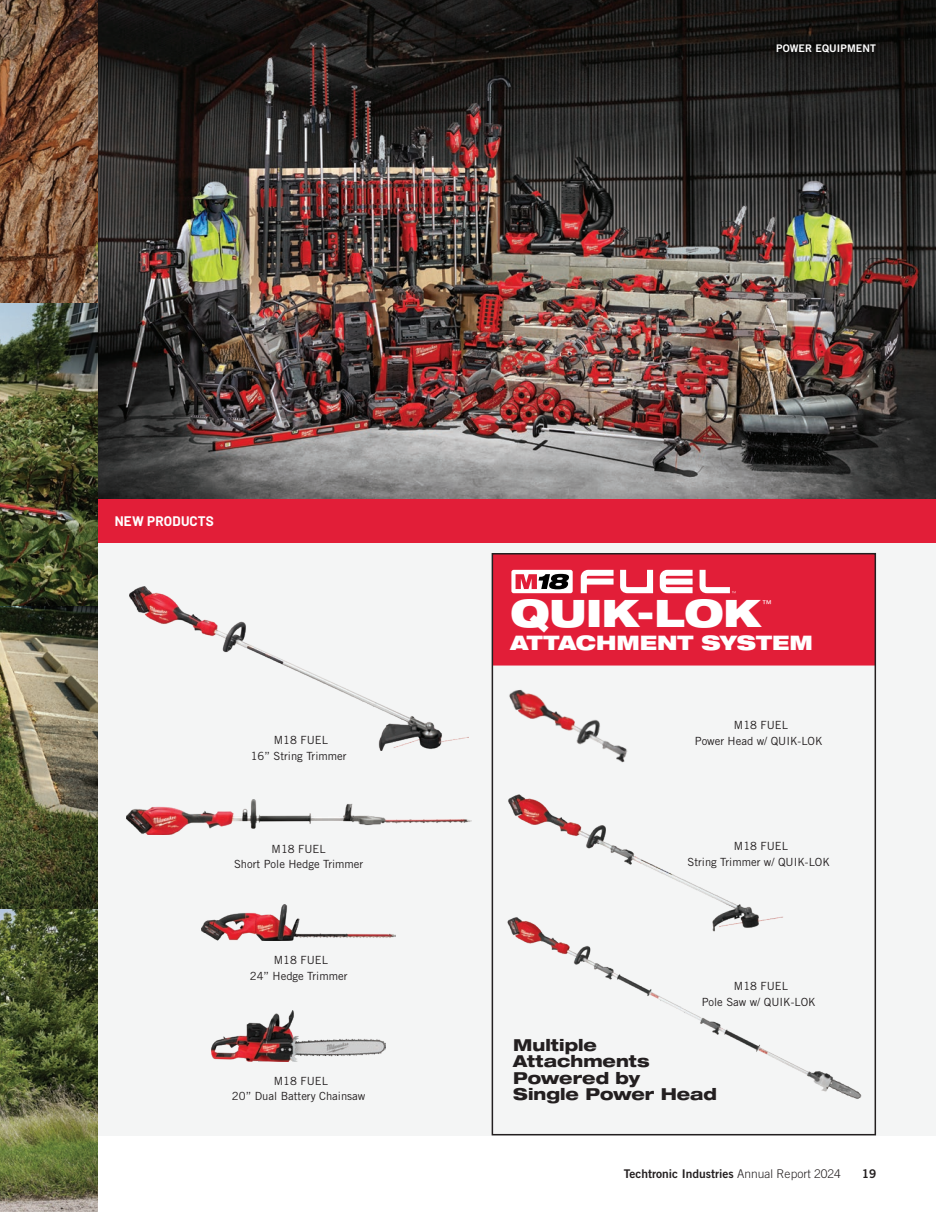
<style>
.page{position:relative;width:936px;height:1212px;background:#fff}
.page>*{position:absolute;margin:0;border:0;box-sizing:border-box;transform-origin:0 0}
.t1{font:900 expanded 37.95px "Helvetica Neue LT Std";letter-spacing:-.005em;color:#fff}
.t2{font:900 expanded 20.1px "Helvetica Neue LT Std";letter-spacing:-.005em;color:#fff}
.t3{font:800 expanded 16.5px/16.5px "Helvetica Neue LT Std";color:#231f20}
.t4{font:700 13.5px "Barlow";letter-spacing:.015em;color:#fff}
.t5{font:12px "Trade Gothic LT Pro Bd 2";color:#231f20}
.t6{font:11.25px/15.8px "Trade Gothic LT Pro";color:#231f20;text-align:center}
.t7{font:10.5px "Trade Gothic LT Pro Bd 2";letter-spacing:.01em;color:#fff}
.t8{font:9.45px "Helvetica Neue LT Std";color:#fff}
.s1{font-family:"Trade Gothic LT Pro";font-weight:300}
</style>
<div class="page">
<div style="left:98px;top:497px;width:837px;height:638px;background:#f4f5f5"></div>
<div style="left:98px;top:497px;width:837px;height:46px;background:#e21e38"></div>
<div style="left:492px;top:554px;width:383px;height:111px;background:#e21e38"></div>
<img style="left:515px;top:936px;width:347px;height:163px">
<img style="left:98px;top:0;width:837px;height:498px">
<img style="left:201px;top:904px;width:195px;height:37px">
<img style="left:130px;top:586px;width:338px;height:165px">
<img style="left:212px;top:1010px;width:173px;height:51px">
<img style="left:126px;top:799px;width:345px;height:35px">
<img style="left:0;top:909px;width:98px;height:303px">
<img style="left:0;top:606px;width:98px;height:303px">
<img style="left:0;top:303px;width:98px;height:303px">
<svg style="left:0;top:0;width:98px;height:303px;background:#7a543b"></svg>
<svg style="left:580px;top:570px;width:33px;height:23px"></svg>
<svg style="left:620px;top:570px;width:33px;height:23px"></svg>
<svg style="left:659px;top:570px;width:33px;height:23px"></svg>
<svg style="left:699px;top:570px;width:36px;height:23px"></svg>
<div style="left:511px;top:570px;width:61px;height:23px;background:#fff;border-radius:2px"></div>
<svg style="left:515px;top:574px;width:54px;height:15px"></svg>
<img style="left:509px;top:689px;width:119px;height:74px">
<img style="left:507px;top:794px;width:276px;height:142px">
<div style="left:491px;top:553px;width:385px;height:582px;border:2px solid #231f20"></div>
<svg style="left:765px;top:33px;width:120px;height:30px;background:#131311"></svg>
<p class="t7" style="left:776px;top:42px;width:101px">POWER EQUIPMENT</p>
<p class="t4" style="left:115px;top:511px;width:101px">NEW PRODUCTS</p>
<p class="t6" style="left:251px;top:732px;width:97px">M18 FUEL<br>16” String Trimmer</p>
<p class="t6" style="left:234px;top:840px;width:131px">M18 FUEL<br>Short Pole Hedge Trimmer</p>
<p class="t6" style="left:250px;top:952px;width:99px">M18 FUEL<br>24” Hedge Trimmer</p>
<p class="t6" style="left:232px;top:1072px;width:135px">M18 FUEL<br>20” Dual Battery Chainsaw</p>
<h1 class="t1" style="left:510px;top:589px;width:252px">QUIK-LOK</h1>
<p class="t8" style="left:762px;top:598px;width:11px">™</p>
<h2 class="t2" style="left:510px;top:629px;width:304px">ATTACHMENT SYSTEM</h2>
<p class="t6" style="left:694px;top:717px;width:129px">M18 FUEL<br>Power Head w/ QUIK-LOK</p>
<p class="t6" style="left:687px;top:838px;width:144px">M18 FUEL<br>String Trimmer w/ QUIK-LOK</p>
<p class="t6" style="left:701px;top:978px;width:116px">M18 FUEL<br>Pole Saw w/ QUIK-LOK</p>
<h3 class="t3" style="left:513px;top:1036px;width:205px">Multiple<br>Attachments<br>Powered by<br>Single Power Head</h3>
<p class="t5" style="left:623px;top:1166px;width:218px">Techtronic Industries <span class="s1">Annual Report 2024</span></p>
<p class="t5" style="left:861px;top:1166px;width:16px">19</p>
</div>
